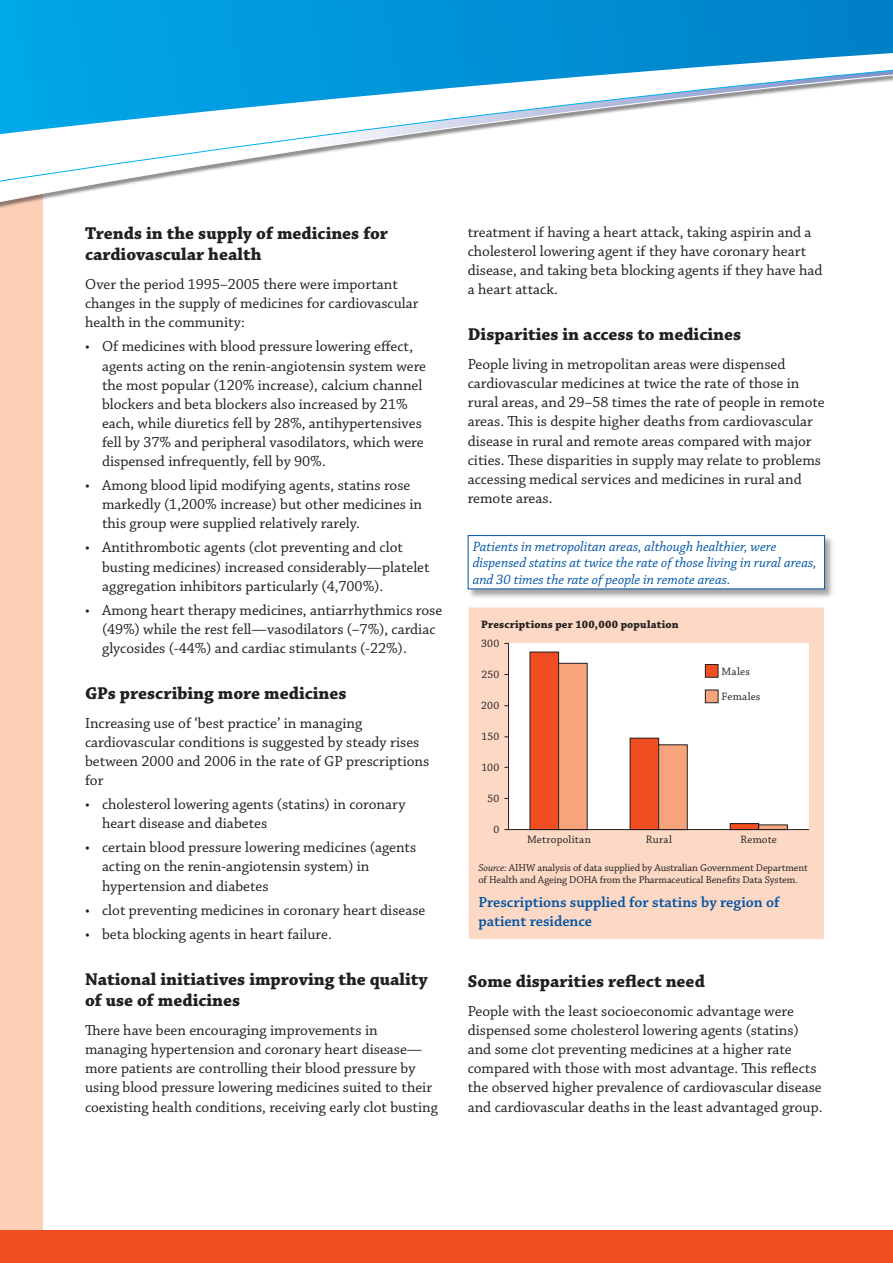
<style>
.page{position:relative;width:893px;height:1263px;background:#fff}
.page>*{position:absolute;margin:0;border:0;box-sizing:border-box;transform-origin:0 0}
.t1{font:700 18px/21.6px "Chaparral Pro";color:#231f20}
.t2{font:15.3px/19.2px "Chaparral Pro";color:#231f20}
.t3{font:600 15.3px/19.2px "Chaparral Pro";color:#0155a5}
.t4{font:italic 14.25px/16.5px "Chaparral Pro";color:#0155a5}
.t5{font:11.25px "Chaparral Pro";letter-spacing:.015em;color:#231f20}
.t6{font:700 11.25px "Chaparral Pro";letter-spacing:.02em;color:#231f20}
.t7{font:10.5px/12px "Chaparral Pro";letter-spacing:-.01em;color:#231f20}
.s1{font-style:italic}
</style>
<div class="page">
<div style="left:0;top:28px;width:43px;height:1235px;background:#fcd0b7"></div>
<div style="left:0;top:1230px;width:893px;height:33px;background:#f04d22"></div>
<div style="left:0;top:71px;width:893px;height:142px;background:#fff"></div>
<svg style="left:0;top:137px;width:428px;height:69px"></svg>
<svg style="left:0;top:0;width:893px;height:137px"></svg>
<div style="left:466px;top:534px;width:368px;height:65px;background:#231f20;opacity:.4"></div>
<div style="left:468px;top:536px;width:357px;height:53px;background:#fff"></div>
<div style="left:468px;top:535px;width:357px;height:54px;border:1px solid #0155a5"></div>
<div style="left:468px;top:607px;width:357px;height:332px;background:#fdd8c4"></div>
<div style="left:508px;top:643px;width:301px;height:186px;background:#fff"></div>
<div style="left:530px;top:652px;width:29px;height:177px;background:#f04d22"></div>
<div style="left:630px;top:738px;width:29px;height:91px;background:#f04d22"></div>
<div style="left:730px;top:823px;width:29px;height:6px;background:#f04d22"></div>
<div style="left:730px;top:823px;width:29px;height:7px;border:1px solid #231f20"></div>
<div style="left:559px;top:663px;width:28px;height:166px;background:#f7a47d"></div>
<div style="left:558px;top:663px;width:29px;height:167px;border:1px solid #231f20"></div>
<div style="left:659px;top:745px;width:28px;height:84px;background:#f7a47d"></div>
<div style="left:658px;top:744px;width:29px;height:86px;border:1px solid #231f20"></div>
<svg style="left:759px;top:825px;width:28px;height:4px"></svg>
<hr style="left:508px;top:643px;width:1px;height:186px;background:#231f20">
<hr style="left:508px;top:829px;width:301px;height:1px;background:#231f20">
<div style="left:705px;top:664px;width:13px;height:13px;background:#f04d22"></div>
<div style="left:705px;top:664px;width:13px;height:13px;border:1px solid #231f20"></div>
<div style="left:705px;top:690px;width:13px;height:13px;background:#f7a47d"></div>
<div style="left:705px;top:690px;width:13px;height:13px;border:1px solid #231f20"></div>
<div style="left:468px;top:607px;width:357px;height:333px;border:1px solid #fff"></div>
<p class="t1" style="left:85px;top:223px;width:305px">Trends in the supply of medicines for cardiovascular health</p>
<p class="t2" style="left:85px;top:275px;width:335px">Over the period 1995–2005 there were important changes in the supply of medicines for cardiovascular health in the community:</p>
<p class="t2" style="left:102px;top:338px;width:326px;text-indent:-17px">• Of medicines with blood pressure lowering effect, agents acting on the renin-angiotensin system were the most popular (120% increase), calcium channel blockers and beta blockers also increased by 21% each, while diuretics fell by 28%, antihypertensives fell by 37% and peripheral vasodilators, which were dispensed infrequently, fell by 90%.</p>
<p class="t2" style="left:102px;top:476px;width:321px;text-indent:-17px">• Among blood lipid modifying agents, statins rose markedly (1,200% increase) but other medicines in this group were supplied relatively rarely.</p>
<p class="t2" style="left:102px;top:539px;width:329px;text-indent:-17px">• Antithrombotic agents (clot preventing and clot busting medicines) increased considerably—platelet aggregation inhibitors particularly (4,700%).</p>
<p class="t2" style="left:102px;top:601px;width:342px;text-indent:-17px">• Among heart therapy medicines, antiarrhythmics rose (49%) while the rest fell—vasodilators (-–7%), cardiac glycosides (-44%) and cardiac stimulants (-22%).</p>
<p class="t1" style="left:85px;top:683px;width:263px">GPs prescribing more medicines</p>
<p class="t2" style="left:85px;top:714px;width:346px">Increasing use of ‘best practice’ in managing cardiovascular conditions is suggested by steady rises between 2000 and 2006 in the rate of GP prescriptions for</p>
<p class="t2" style="left:102px;top:795px;width:305px;text-indent:-17px">• cholesterol lowering agents (statins) in coronary heart disease and diabetes</p>
<p class="t2" style="left:102px;top:838px;width:316px;text-indent:-17px">• certain blood pressure lowering medicines (agents acting on the renin-angiotensin system) in hypertension and diabetes</p>
<p class="t2" style="left:85px;top:901px;width:342px">• clot preventing medicines in coronary heart disease</p>
<p class="t2" style="left:85px;top:925px;width:248px">• beta blocking agents in heart failure.</p>
<p class="t1" style="left:85px;top:969px;width:344px">National initiatives improving the quality of use of medicines</p>
<p class="t2" style="left:85px;top:1021px;width:354px">There have been encouraging improvements in managing hypertension and coronary heart disease— more patients are controlling their blood pressure by using blood pressure lowering medicines suited to their coexisting health conditions, receiving early clot busting</p>
<p class="t2" style="left:468px;top:223px;width:356px">treatment if having a heart attack, taking aspirin and a cholesterol lowering agent if they have coronary heart disease, and taking beta blocking agents if they have had a heart attack.</p>
<p class="t1" style="left:468px;top:324px;width:275px">Disparities in access to medicines</p>
<p class="t2" style="left:468px;top:355px;width:359px">People living in metropolitan areas were dispensed cardiovascular medicines at twice the rate of those in rural areas, and 29–58 times the rate of people in remote areas. This is despite higher deaths from cardiovascular disease in rural and remote areas compared with major cities. These disparities in supply may relate to problems accessing medical services and medicines in rural and remote areas.</p>
<p class="t4" style="left:473px;top:539px;width:345px">Patients in metropolitan areas, although healthier, were dispensed statins at twice the rate of those living in rural areas, and 30 times the rate of people in remote areas.</p>
<p class="t6" style="left:481px;top:618px;width:199px">Prescriptions per 100,000 population</p>
<p class="t5" style="left:481px;top:637px;width:20px">300</p>
<p class="t5" style="left:481px;top:668px;width:20px">250</p>
<p class="t5" style="left:481px;top:699px;width:20px">200</p>
<p class="t5" style="left:481px;top:730px;width:19px">150</p>
<p class="t5" style="left:481px;top:761px;width:19px">100</p>
<p class="t5" style="left:487px;top:792px;width:13px">50</p>
<p class="t5" style="left:493px;top:823px;width:7px">0</p>
<p class="t5" style="left:721px;top:665px;width:30px">Males</p>
<p class="t5" style="left:721px;top:691px;width:40px">Females</p>
<p class="t5" style="left:527px;top:833px;width:65px">Metropolitan</p>
<p class="t5" style="left:646px;top:833px;width:28px">Rural</p>
<p class="t5" style="left:740px;top:833px;width:38px">Remote</p>
<p class="t7" style="left:478px;top:862px;width:331px"><span class="s1">Source:</span> AIHW analysis of data supplied by Australian Government Department of Health and Ageing DOHA from the Pharmaceutical Benefits Data System.</p>
<p class="t3" style="left:478px;top:892px;width:303px">Prescriptions supplied for statins by region of patient residence</p>
<p class="t1" style="left:468px;top:971px;width:239px">Some disparities reflect need</p>
<p class="t2" style="left:468px;top:1002px;width:356px">People with the least socioeconomic advantage were dispensed some cholesterol lowering agents (statins) and some clot preventing medicines at a higher rate compared with those with most advantage. This reflects the observed higher prevalence of cardiovascular disease and cardiovascular deaths in the least advantaged group.</p>
</div>
